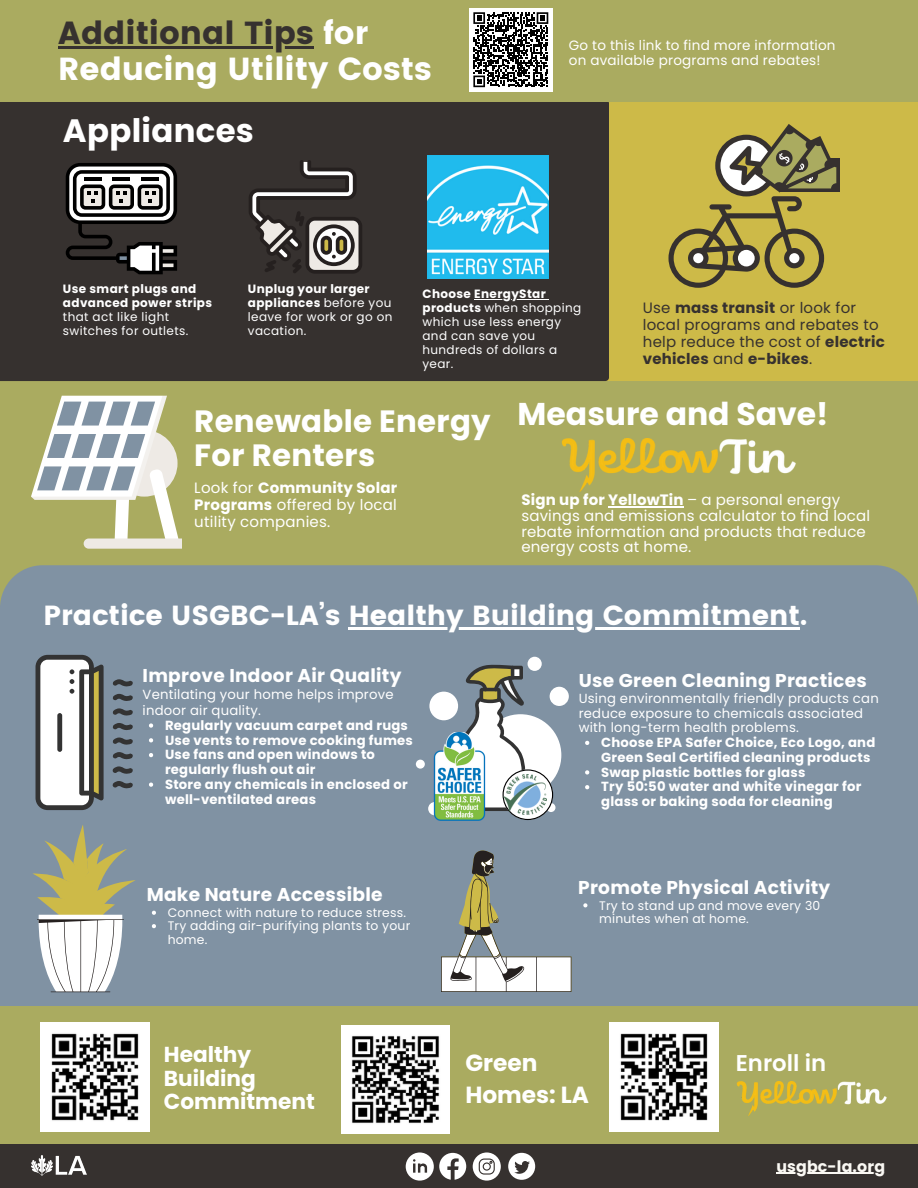
<style>
.page{position:relative;width:918px;height:1188px;background:#fff}
.page>*{position:absolute;margin:0;border:0;box-sizing:border-box;transform-origin:0 0}
.t1{font:700 32.4px "Poppins";letter-spacing:.01em;color:#fff}
.t2{font:31.8px/36px "Poppins";color:#fff}
.t3{font:700 31.5px "Poppins";color:#fff}
.t4{font:700 30.75px/34px "Poppins";letter-spacing:.01em;color:#fff}
.t5{font:27.6px "Poppins";color:#fff}
.t6{font:700 23.25px/31.3px "Poppins";color:#fff}
.t7{font:600 22.8px "Poppins";color:#fff}
.t8{font:700 21.6px/23.5px "Poppins";color:#fff}
.t9{font:700 18.6px "Poppins";letter-spacing:.015em;color:#fff}
.t10{font:700 15.75px "Poppins";letter-spacing:.01em;color:#faf8f3}
.t11{font:15px/15.8px "Poppins";letter-spacing:.01em;color:#fff;text-align:justify}
.t12{font:15px/16.8px "Poppins";letter-spacing:.015em;color:#36312f}
.t13{font:13.5px/15.3px "Poppins";letter-spacing:.015em;color:#fff}
.t14{font:700 13.2px/14.7px "Poppins";letter-spacing:.015em;color:#fff}
.t15{font:13.2px/14.7px "Poppins";letter-spacing:.015em;color:#fff}
.t16{font:12.45px/13.4px "Poppins";letter-spacing:.015em;color:#fff}
.t17{font:12px/14px "Poppins";letter-spacing:.03em;color:#fff}
.t18{font:700 12px/14px "Poppins";letter-spacing:.03em;color:#fff}
.s1{color:#36312f}
.s2{font-weight:400}
.s3{font-weight:700}
</style>
<div class="page">
<div style="left:0;top:381px;width:918px;height:184px;background:#aaab60"></div>
<div style="left:0;top:565px;width:918px;height:441px;background:#8092a3"></div>
<div style="left:0;top:1006px;width:918px;height:138px;background:#aaab60"></div>
<div style="left:0;top:1144px;width:918px;height:44px;background:#36312f"></div>
<svg style="left:406px;top:1152px;width:60px;height:29px"></svg>
<svg style="left:473px;top:1152px;width:28px;height:29px"></svg>
<div style="left:508px;top:1153px;width:27px;height:27px;background:#fff;border-radius:50%"></div>
<svg style="left:514px;top:1161px;width:16px;height:13px"></svg>
<img style="left:31px;top:1156px;width:55px;height:20px">
<svg style="left:36px;top:655px;width:97px;height:155px"></svg>
<div style="left:480px;top:714px;width:81px;height:82px;background:#fff;border-radius:50%"></div>
<div style="left:429px;top:692px;width:29px;height:28px;background:#fff;border-radius:50%"></div>
<div style="left:550px;top:687px;width:19px;height:19px;background:#fff;border-radius:50%"></div>
<div style="left:528px;top:657px;width:14px;height:14px;background:#fff;border-radius:50%"></div>
<div style="left:547px;top:803px;width:8px;height:9px;background:#fff;border-radius:50%"></div>
<svg style="left:32px;top:825px;width:104px;height:167px"></svg>
<svg style="left:441px;top:850px;width:130px;height:142px"></svg>
<svg style="left:450px;top:664px;width:103px;height:156px"></svg>
<img style="left:416px;top:733px;width:87px;height:87px">
<img style="left:504px;top:774px;width:43px;height:41px">
<div style="left:609px;top:102px;width:309px;height:279px;background:#cdba48"></div>
<div style="left:0;top:102px;width:609px;height:279px;background:#36312f"></div>
<svg style="left:249px;top:160px;width:113px;height:114px;background:#5b5754"></svg>
<img style="left:428px;top:156px;width:120px;height:122px">
<img style="left:736px;top:1082px;width:154px;height:33px">
<img style="left:560px;top:439px;width:241px;height:53px">
<div style="left:0;top:0;width:918px;height:102px;background:#aaab60"></div>
<img style="left:610px;top:1023px;width:109px;height:109px">
<img style="left:40px;top:1023px;width:109px;height:109px">
<img style="left:342px;top:1026px;width:108px;height:108px">
<svg style="left:66px;top:163px;width:111px;height:111px"></svg>
<hr style="left:84px;top:177px;width:18px;height:4px;background:#000">
<div style="left:779px;top:158px;width:61px;height:34px;background:#36312f"></div>
<svg style="left:783px;top:162px;width:53px;height:26px"></svg>
<svg style="left:668px;top:124px;width:167px;height:164px;background:#a79a4e"></svg>
<svg style="left:31px;top:396px;width:150px;height:153px"></svg>
<div style="left:469px;top:8px;width:83px;height:83px;background:#fff"></div>
<svg style="left:473px;top:12px;width:75px;height:75px;fill:#000"></svg>
<hr style="left:776px;top:1173px;width:109px;height:1px;background:#faf8f3">
<svg style="left:149px;top:723px;width:4px;height:5px"></svg>
<svg style="left:149px;top:738px;width:4px;height:4px"></svg>
<svg style="left:149px;top:753px;width:4px;height:4px"></svg>
<svg style="left:149px;top:783px;width:4px;height:4px"></svg>
<svg style="left:585px;top:741px;width:4px;height:4px"></svg>
<svg style="left:585px;top:770px;width:4px;height:5px"></svg>
<svg style="left:585px;top:785px;width:4px;height:4px"></svg>
<svg style="left:152px;top:911px;width:4px;height:4px"></svg>
<svg style="left:152px;top:924px;width:4px;height:4px"></svg>
<svg style="left:583px;top:903px;width:4px;height:4px"></svg>
<hr style="left:349px;top:627px;width:451px;height:2px;background:#fff">
<hr style="left:474px;top:299px;width:72px;height:1px;background:#fff">
<hr style="left:608px;top:506px;width:76px;height:1px;background:#fff">
<hr style="left:58px;top:46px;width:256px;height:3px;background:#36312f">
<p class="t2" style="left:58px;top:15px;width:375px"><span class="s1">Additional Tips</span> for<br>Reducing Utility Costs</p>
<p class="t1" style="left:63px;top:108px;width:193px">Appliances</p>
<p class="t13" style="left:569px;top:38px;width:268px">Go to this link to find more information on available programs and rebates!</p>
<p class="t18" style="left:63px;top:282px;width:151px">Use smart plugs and advanced power strips <span class="s2">that act like light switches for outlets.</span></p>
<p class="t18" style="left:423px;top:287px;width:125px">Choose EnergyStar</p>
<p class="t17" style="left:248px;top:282px;width:146px"><span class="s3">Unplug your larger appliances</span> before you leave for work or go on vacation.</p>
<p class="t17" style="left:423px;top:301px;width:160px"><span class="s3">products</span> when shopping which use less energy and can save you hundreds of dollars a year.</p>
<p class="t12" style="left:643px;top:300px;width:244px">Use <span class="s3">mass transit</span> or look for local programs and rebates to help reduce the cost of <span class="s3">electric vehicles</span> and <span class="s3">e-bikes</span>.</p>
<p class="t4" style="left:194px;top:404px;width:298px">Renewable Energy<br>For Renters</p>
<p class="t11" style="left:194px;top:479px;width:204px;line-height:16.8px">Look for <span class="s3">Community Solar Programs</span> offered by local utility companies.</p>
<p class="t3" style="left:518px;top:392px;width:313px">Measure and Save!</p>
<p class="t11" style="left:521px;top:492px;width:350px;text-align:left"><span class="s3">Sign up for YellowTin</span> – a personal energy savings and emissions calculator to find local rebate information and products that reduce energy costs at home.</p>
<p class="t5" style="left:43px;top:600px;width:765px">Practice USGBC-LA’s Healthy Building Commitment.</p>
<p class="t9" style="left:143px;top:663px;width:260px">Improve Indoor Air Quality</p>
<p class="t15" style="left:143px;top:687px;width:252px;line-height:15.9px">Ventilating your home helps improve indoor air quality.</p>
<p class="t14" style="left:165px;top:718px;width:244px">Regularly vacuum carpet and rugs</p>
<p class="t14" style="left:165px;top:733px;width:249px">Use vents to remove cooking fumes</p>
<p class="t14" style="left:165px;top:747px;width:211px">Use fans and open windows to regularly flush out air</p>
<p class="t14" style="left:165px;top:777px;width:244px">Store any chemicals in enclosed or well-ventilated areas</p>
<p class="t9" style="left:147px;top:882px;width:238px">Make Nature Accessible</p>
<p class="t16" style="left:168px;top:906px;width:240px">Connect with nature to reduce stress.</p>
<p class="t16" style="left:168px;top:919px;width:244px">Try adding air-purifying plants to your home.</p>
<p class="t9" style="left:579px;top:667px;width:290px">Use Green Cleaning Practices</p>
<p class="t15" style="left:579px;top:691px;width:302px">Using environmentally friendly products can reduce exposure to chemicals associated with long-term health problems.</p>
<p class="t14" style="left:601px;top:735px;width:276px">Choose EPA Safer Choice, Eco Logo, and<br>Green Seal Certified cleaning products</p>
<p class="t14" style="left:601px;top:765px;width:206px">Swap plastic bottles for glass</p>
<p class="t14" style="left:601px;top:779px;width:262px">Try 50:50 water and white vinegar for glass or baking soda for cleaning</p>
<p class="t9" style="left:578px;top:874px;width:254px">Promote Physical Activity</p>
<p class="t16" style="left:599px;top:898px;width:223px">Try to stand up and move every 30 minutes when at home.</p>
<p class="t8" style="left:164px;top:1043px;width:153px">Healthy<br>Building<br>Commitment</p>
<p class="t6" style="left:465px;top:1048px;width:125px">Green<br>Homes: LA</p>
<p class="t7" style="left:736px;top:1047px;width:92px">Enroll in</p>
<p class="t10" style="left:776px;top:1155px;width:110px">usgbc-la.org</p>
</div>
